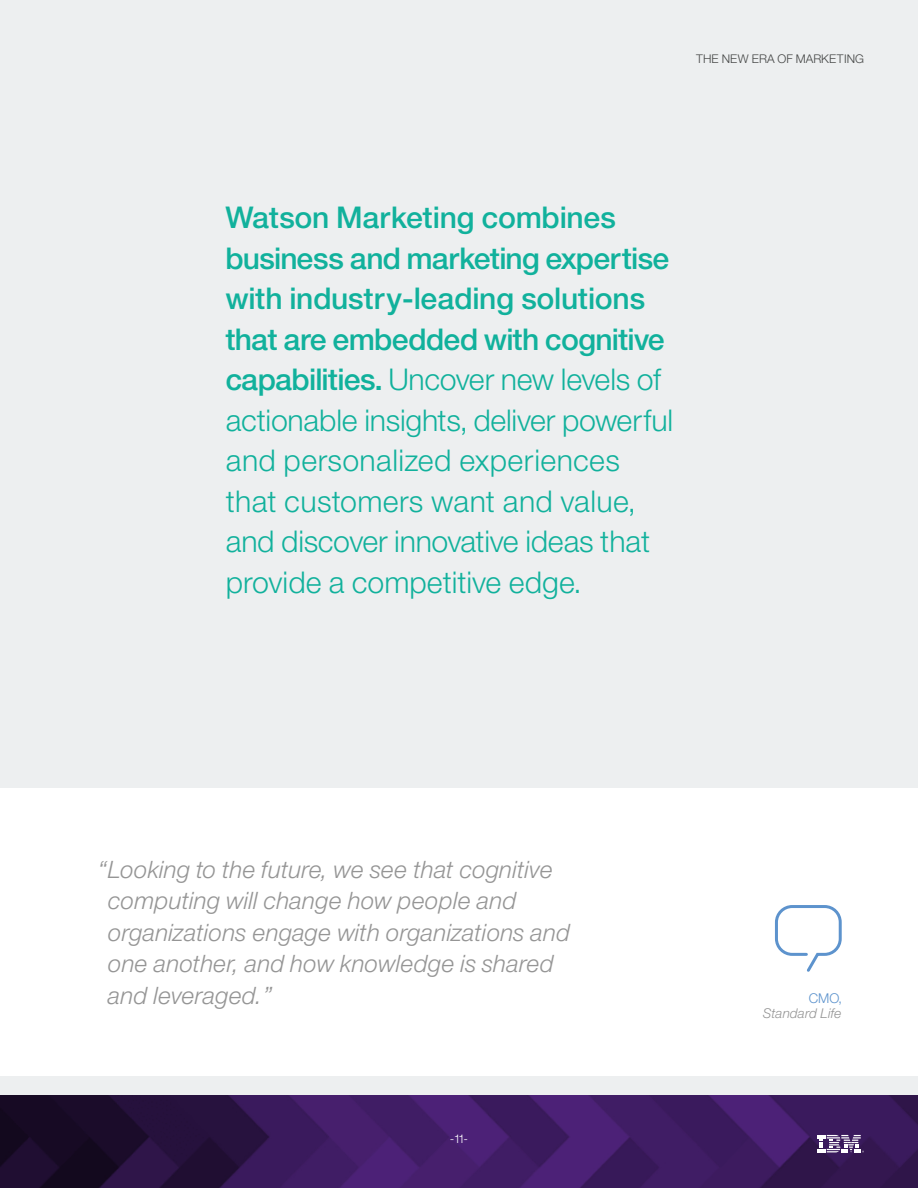
<style>
.page{position:relative;width:918px;height:1188px;background:#fff}
.page>*{position:absolute;margin:0;border:0;box-sizing:border-box;transform-origin:0 0}
.t1{font:300 30px/40.5px "Helv Neuefor IBM";letter-spacing:-.01em;color:#11b19c}
.t2{font:italic 300 24px/31.5px "Helv Neuefor IBM";color:#959595}
.t3{font:italic 300 13.5px "Helv Neuefor IBM";letter-spacing:.005em;color:#959595}
.t4{font:300 13.5px "Helv Neuefor IBM";color:#5d93cd}
.t5{font:300 12px "Helv Neuefor IBM";color:#444545}
.t6{font:300 12px "Helv Neuefor IBM";color:#fff}
.s1{font-weight:500}
</style>
<div class="page">
<div style="left:0;top:0;width:918px;height:1095px;background:#edeff0"></div>
<div style="left:0;top:788px;width:918px;height:288px;background:#fff"></div>
<svg style="left:0;top:1095px;width:918px;height:93px;background:#371856"></svg>
<div style="left:775px;top:905px;width:67px;height:51px;border:3px solid #5d93cd;border-radius:16px"></div>
<svg style="left:817px;top:1135px;width:47px;height:17px"></svg>
<p class="t5" style="left:696px;top:51px;width:170px">THE NEW ERA OF MARKETING</p>
<p class="t1" style="left:226px;top:197px;width:449px"><span class="s1">Watson Marketing combines business and marketing expertise with industry-leading solutions that are embedded with cognitive capabilities.</span> Uncover new levels of actionable insights, deliver powerful and personalized experiences that customers want and value, and discover innovative ideas that provide a competitive edge.</p>
<p class="t2" style="left:108px;top:853px;width:464px;text-indent:-11px">“Looking to the future, we see that cognitive computing will change how people and organizations engage with organizations and one another, and how knowledge is shared and leveraged.”</p>
<p class="t6" style="left:450px;top:1131px;width:20px">-11-</p>
<p class="t4" style="left:809px;top:990px;width:34px">CMO,</p>
<p class="t3" style="left:763px;top:1005px;width:80px">Standard Life</p>
</div>
